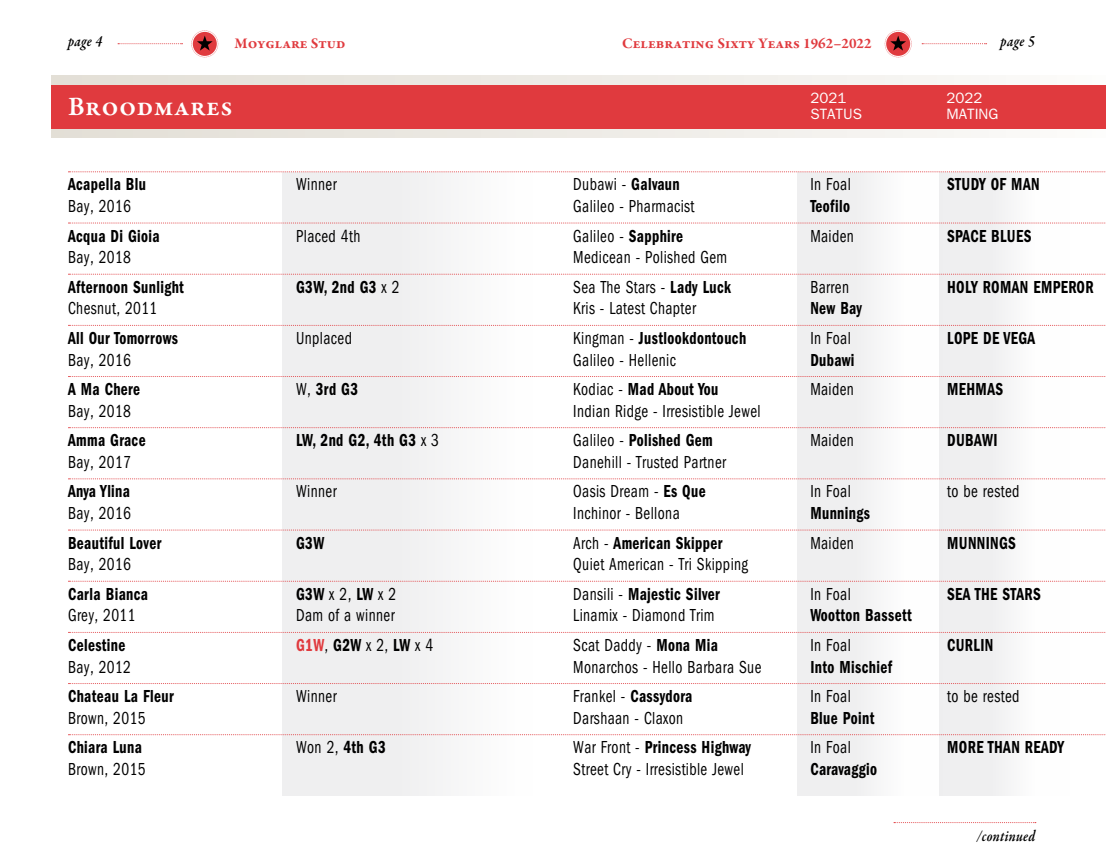
<style>
.page{position:relative;width:1106px;height:868px;background:#fff}
.page>*{position:absolute;margin:0;border:0;box-sizing:border-box;transform-origin:0 0}
.t1{font:600 27px "Garamond Premr Pro";letter-spacing:.02em;color:#fff}
.t2{font:condensed 18px "ITC Franklin Gothic Std";letter-spacing:.025em;color:#000;scale:.85 1}
.t3{font:18px "ITC Franklin Gothic Std Dm Cd";letter-spacing:.025em;color:#000;scale:.84 1}
.t4{font:italic 600 16px "Garamond Premr Pro";letter-spacing:.02em;color:#000;scale:.84 1}
.t5{font:700 15px "Garamond Premr Pro";color:#e03a3e}
.t6{font:15px "ITC Franklin Gothic Std";color:#fff}
.s1{font-family:"ITC Franklin Gothic Std Dm Cd";font-stretch:normal}
.s2{font-family:"ITC Franklin Gothic Std";font-stretch:condensed}
.s3{font-family:"ITC Franklin Gothic Std Dm Cd";font-stretch:normal;color:#e03a3e}
</style>
<div class="page">
<svg style="left:191px;top:30px;width:27px;height:27px"></svg>
<svg style="left:884px;top:30px;width:27px;height:27px"></svg>
<svg style="left:118px;top:43px;width:64px;height:1px"></svg>
<svg style="left:922px;top:43px;width:64px;height:1px"></svg>
<div style="left:282px;top:172px;width:251px;height:623px;background:#efeff0"></div>
<div style="left:51px;top:75px;width:1055px;height:62px;background:linear-gradient(to right,#e2ded5,#fbfaf9)"></div>
<div style="left:553px;top:85px;width:553px;height:43px;background:#e03a3e"></div>
<svg style="left:894px;top:822px;width:141px;height:1px"></svg>
<div style="left:797px;top:172px;width:146px;height:623px;background:#efeff0"></div>
<div style="left:939px;top:172px;width:130px;height:623px;background:#efeff0"></div>
<svg style="left:68px;top:171px;width:1038px;height:1px"></svg>
<svg style="left:68px;top:222px;width:1038px;height:1px"></svg>
<svg style="left:68px;top:274px;width:1038px;height:1px"></svg>
<svg style="left:68px;top:325px;width:1038px;height:1px"></svg>
<svg style="left:68px;top:376px;width:1038px;height:1px"></svg>
<svg style="left:68px;top:427px;width:1038px;height:1px"></svg>
<svg style="left:68px;top:478px;width:1038px;height:1px"></svg>
<svg style="left:68px;top:529px;width:1038px;height:1px"></svg>
<svg style="left:68px;top:580px;width:1037px;height:1px"></svg>
<svg style="left:68px;top:632px;width:1038px;height:1px"></svg>
<svg style="left:68px;top:683px;width:1038px;height:1px"></svg>
<svg style="left:68px;top:734px;width:1038px;height:1px"></svg>
<div style="left:51px;top:85px;width:502px;height:43px;background:#e03a3e"></div>
<p class="t4" style="left:68px;top:31px;width:42px">page 4</p>
<p class="t5" style="left:234px;top:34px;width:112px">Moyglare Stud</p>
<p class="t5" style="left:622px;top:34px;width:251px">Celebrating Sixty Years 1962–2022</p>
<p class="t4" style="left:1000px;top:31px;width:42px">page 5</p>
<h1 class="t1" style="left:68px;top:90px;width:166px">Broodmares</h1>
<p class="t6" style="left:810px;top:89px;width:37px">2021</p>
<p class="t6" style="left:946px;top:89px;width:37px">2022</p>
<p class="t6" style="left:810px;top:105px;width:53px">STATUS</p>
<p class="t6" style="left:946px;top:105px;width:53px">MATING</p>
<p class="t3" style="left:68px;top:174px;width:94px">Acapella Blu</p>
<p class="t2" style="left:296px;top:174px;width:49px">Winner</p>
<p class="t2" style="left:573px;top:174px;width:127px">Dubawi - <span class="s1">Galvaun</span></p>
<p class="t2" style="left:810px;top:174px;width:49px">In Foal</p>
<p class="t3" style="left:947px;top:174px;width:111px">STUDY OF MAN</p>
<p class="t2" style="left:68px;top:196px;width:76px">Bay, 2016</p>
<p class="t2" style="left:573px;top:196px;width:144px">Galileo - Pharmacist</p>
<p class="t3" style="left:810px;top:196px;width:49px">Teofilo</p>
<p class="t3" style="left:68px;top:225px;width:111px">Acqua Di Gioia</p>
<p class="t2" style="left:296px;top:225px;width:77px">Placed 4th</p>
<p class="t2" style="left:573px;top:225px;width:131px">Galileo - <span class="s1">Sapphire</span></p>
<p class="t2" style="left:810px;top:225px;width:53px">Maiden</p>
<p class="t3" style="left:947px;top:225px;width:102px">SPACE BLUES</p>
<p class="t2" style="left:68px;top:247px;width:76px">Bay, 2018</p>
<p class="t2" style="left:573px;top:247px;width:183px">Medicean - Polished Gem</p>
<p class="t3" style="left:68px;top:276px;width:139px">Afternoon Sunlight</p>
<p class="t3" style="left:296px;top:276px;width:125px">G3W, 2nd G3 <span class="s2">x 2</span></p>
<p class="t2" style="left:573px;top:277px;width:187px">Sea The Stars - <span class="s1">Lady Luck</span></p>
<p class="t2" style="left:810px;top:277px;width:47px">Barren</p>
<p class="t3" style="left:947px;top:276px;width:176px">HOLY ROMAN EMPEROR</p>
<p class="t2" style="left:68px;top:298px;width:107px">Chesnut, 2011</p>
<p class="t2" style="left:573px;top:298px;width:146px">Kris - Latest Chapter</p>
<p class="t3" style="left:810px;top:298px;width:63px">New Bay</p>
<p class="t3" style="left:68px;top:327px;width:132px">All Our Tomorrows</p>
<p class="t2" style="left:296px;top:328px;width:67px">Unplaced</p>
<p class="t3" style="left:573px;top:327px;width:207px"><span class="s2">Kingman -</span> Justlookdontouch</p>
<p class="t2" style="left:810px;top:328px;width:49px">In Foal</p>
<p class="t3" style="left:947px;top:327px;width:106px">LOPE DE VEGA</p>
<p class="t2" style="left:68px;top:349px;width:76px">Bay, 2016</p>
<p class="t2" style="left:573px;top:349px;width:122px">Galileo - Hellenic</p>
<p class="t3" style="left:810px;top:349px;width:54px">Dubawi</p>
<p class="t3" style="left:68px;top:379px;width:87px">A Ma Chere</p>
<p class="t3" style="left:296px;top:379px;width:75px"><span class="s2">W,</span> 3rd G3</p>
<p class="t3" style="left:573px;top:379px;width:174px"><span class="s2">Kodiac -</span> Mad About You</p>
<p class="t2" style="left:810px;top:379px;width:53px">Maiden</p>
<p class="t3" style="left:947px;top:379px;width:68px">MEHMAS</p>
<p class="t2" style="left:68px;top:400px;width:76px">Bay, 2018</p>
<p class="t2" style="left:573px;top:400px;width:222px">Indian Ridge - Irresistible Jewel</p>
<p class="t3" style="left:68px;top:430px;width:94px">Amma Grace</p>
<p class="t3" style="left:296px;top:430px;width:172px">LW, 2nd G2, 4th G3 <span class="s2">x 3</span></p>
<p class="t3" style="left:573px;top:430px;width:168px"><span class="s2">Galileo -</span> Polished Gem</p>
<p class="t2" style="left:810px;top:430px;width:53px">Maiden</p>
<p class="t3" style="left:947px;top:430px;width:61px">DUBAWI</p>
<p class="t2" style="left:68px;top:452px;width:76px">Bay, 2017</p>
<p class="t2" style="left:573px;top:452px;width:181px">Danehill - Trusted Partner</p>
<p class="t3" style="left:68px;top:481px;width:75px">Anya Ylina</p>
<p class="t2" style="left:296px;top:481px;width:49px">Winner</p>
<p class="t2" style="left:573px;top:481px;width:157px">Oasis Dream - <span class="s1">Es Que</span></p>
<p class="t2" style="left:810px;top:481px;width:49px">In Foal</p>
<p class="t2" style="left:947px;top:481px;width:87px">to be rested</p>
<p class="t2" style="left:68px;top:503px;width:76px">Bay, 2016</p>
<p class="t2" style="left:573px;top:503px;width:127px">Inchinor - Bellona</p>
<p class="t3" style="left:810px;top:502px;width:72px">Munnings</p>
<p class="t3" style="left:68px;top:532px;width:113px">Beautiful Lover</p>
<p class="t3" style="left:296px;top:532px;width:35px">G3W</p>
<p class="t3" style="left:573px;top:532px;width:179px"><span class="s2">Arch -</span> American Skipper</p>
<p class="t2" style="left:810px;top:532px;width:53px">Maiden</p>
<p class="t3" style="left:947px;top:532px;width:83px">MUNNINGS</p>
<p class="t2" style="left:68px;top:554px;width:76px">Bay, 2016</p>
<p class="t2" style="left:573px;top:554px;width:207px">Quiet American - Tri Skipping</p>
<p class="t3" style="left:68px;top:583px;width:97px">Carla Bianca</p>
<p class="t3" style="left:296px;top:583px;width:121px">G3W <span class="s2">x 2,</span> LW <span class="s2">x 2</span></p>
<p class="t3" style="left:573px;top:583px;width:176px"><span class="s2">Dansili -</span> Majestic Silver</p>
<p class="t2" style="left:810px;top:583px;width:49px">In Foal</p>
<p class="t3" style="left:947px;top:583px;width:113px">SEA THE STARS</p>
<p class="t2" style="left:68px;top:605px;width:81px">Grey, 2011</p>
<p class="t2" style="left:296px;top:605px;width:117px">Dam of a winner</p>
<p class="t2" style="left:573px;top:605px;width:168px">Linamix - Diamond Trim</p>
<p class="t3" style="left:810px;top:605px;width:122px">Wootton Bassett</p>
<p class="t3" style="left:68px;top:634px;width:70px">Celestine</p>
<p class="t2" style="left:296px;top:634px;width:163px"><span class="s3">G1W</span>, <span class="s1">G2W</span> x 2, <span class="s1">LW</span> x 4</p>
<p class="t2" style="left:573px;top:634px;width:172px">Scat Daddy - <span class="s1">Mona Mia</span></p>
<p class="t2" style="left:810px;top:634px;width:49px">In Foal</p>
<p class="t3" style="left:947px;top:634px;width:56px">CURLIN</p>
<p class="t2" style="left:68px;top:656px;width:76px">Bay, 2012</p>
<p class="t2" style="left:573px;top:656px;width:223px">Monarchos - Hello Barbara Sue</p>
<p class="t3" style="left:810px;top:656px;width:99px">Into Mischief</p>
<p class="t3" style="left:68px;top:685px;width:127px">Chateau La Fleur</p>
<p class="t2" style="left:296px;top:686px;width:49px">Winner</p>
<p class="t3" style="left:573px;top:685px;width:143px"><span class="s2">Frankel -</span> Cassydora</p>
<p class="t2" style="left:810px;top:686px;width:49px">In Foal</p>
<p class="t2" style="left:947px;top:686px;width:87px">to be rested</p>
<p class="t2" style="left:68px;top:707px;width:93px">Brown, 2015</p>
<p class="t2" style="left:573px;top:707px;width:131px">Darshaan - Claxon</p>
<p class="t3" style="left:810px;top:707px;width:78px">Blue Point</p>
<p class="t3" style="left:68px;top:737px;width:89px">Chiara Luna</p>
<p class="t2" style="left:296px;top:737px;width:107px">Won 2, <span class="s1">4th G3</span></p>
<p class="t3" style="left:573px;top:737px;width:213px"><span class="s2">War Front -</span> Princess Highway</p>
<p class="t2" style="left:810px;top:737px;width:49px">In Foal</p>
<p class="t3" style="left:947px;top:737px;width:141px">MORE THAN READY</p>
<p class="t2" style="left:68px;top:758px;width:93px">Brown, 2015</p>
<p class="t2" style="left:573px;top:758px;width:202px">Street Cry - Irresistible Jewel</p>
<p class="t3" style="left:810px;top:758px;width:81px">Caravaggio</p>
<p class="t4" style="left:977px;top:826px;width:71px">/continued</p>
</div>
